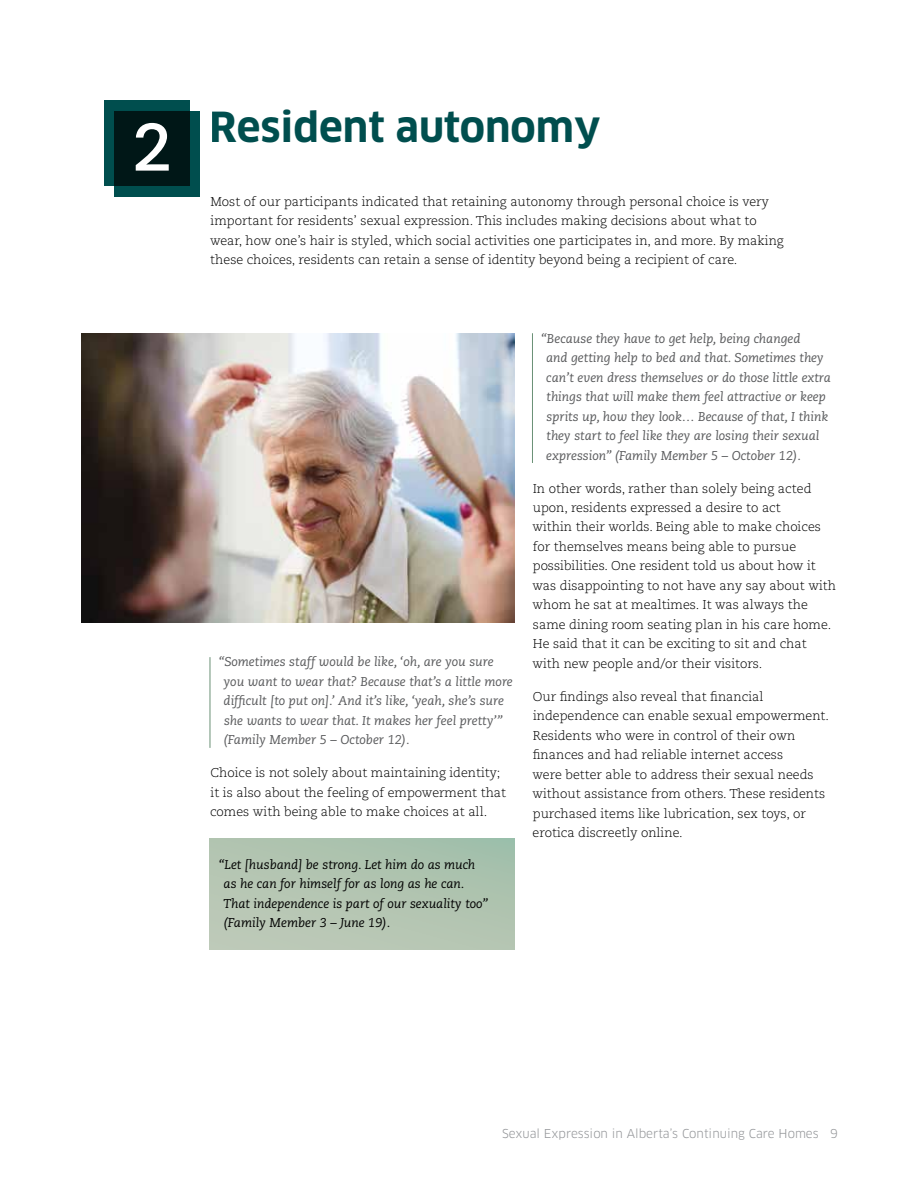
<style>
.page{position:relative;width:918px;height:1188px;background:#fff}
.page>*{position:absolute;margin:0;border:0;box-sizing:border-box;transform-origin:0 0}
.t1{font:700 66.75px "Caecilia";color:#fff}
.t2{font:700 40.5px "Clan";color:#004e4e}
.t3{font:300 12.75px/19.5px "Caecilia";color:#000}
.t4{font:italic 12.75px/19.5px "Caecilia";color:#58595b}
.t5{font:italic 12.75px/19.5px "Caecilia";color:#000}
.t6{font:12px "Clan";color:#939598}
</style>
<div class="page">
<div style="left:210px;top:838px;width:304px;height:111px;background:linear-gradient(to right,#b9c7b5,#abc2ae)"></div>
<hr style="left:210px;top:657px;width:1px;height:91px;background:#6a9176">
<hr style="left:532px;top:333px;width:1px;height:130px;background:#6a9176">
<div style="left:114px;top:111px;width:86px;height:85px;background:#004e4e"></div>
<svg style="left:104px;top:100px;width:86px;height:85px;background:#002323"></svg>
<img style="left:81px;top:333px;width:433px;height:289px">
<h1 class="t1" style="left:133px;top:108px;width:41px">2</h1>
<h2 class="t2" style="left:210px;top:102px;width:392px">Resident autonomy</h2>
<p class="t3" style="left:210px;top:192px;width:575px">Most of our participants indicated that retaining autonomy through personal choice is very important for residents’ sexual expression. This includes making decisions about what to wear, how one’s hair is styled, which social activities one participates in, and more. By making these choices, residents can retain a sense of identity beyond being a recipient of care.</p>
<p class="t4" style="left:224px;top:653px;width:291px;text-indent:-5px">“Sometimes staff would be like, ‘oh, are you sure you want to wear that? Because that’s a little more difficult [to put on].’ And it’s like, ‘yeah, she’s sure she wants to wear that. It makes her feel pretty’” (Family Member 5 – October 12).</p>
<p class="t3" style="left:210px;top:764px;width:298px">Choice is not solely about maintaining identity; it is also about the feeling of empowerment that comes with being able to make choices at all.</p>
<p class="t5" style="left:224px;top:855px;width:266px;text-indent:-5px">“Let [husband] be strong. Let him do as much as he can for himself for as long as he can.<br>That independence is part of our sexuality too” (Family Member 3 – June 19).</p>
<p class="t4" style="left:546px;top:329px;width:286px;text-indent:-5px">“Because they have to get help, being changed<br>and getting help to bed and that. Sometimes they can’t even dress themselves or do those little extra things that will make them feel attractive or keep sprits up, how they look… Because of that, I think they start to feel like they are losing their sexual expression” (Family Member 5 – October 12).</p>
<p class="t3" style="left:533px;top:479px;width:305px">In other words, rather than solely being acted upon, residents expressed a desire to act<br>within their worlds. Being able to make choices for themselves means being able to pursue possibilities. One resident told us about how it was disappointing to not have any say about with whom he sat at mealtimes. It was always the same dining room seating plan in his care home.<br>He said that it can be exciting to sit and chat with new people and/or their visitors.</p>
<p class="t3" style="left:533px;top:687px;width:298px">Our findings also reveal that financial independence can enable sexual empowerment.<br>Residents who were in control of their own finances and had reliable internet access<br>were better able to address their sexual needs without assistance from others. These residents purchased items like lubrication, sex toys, or erotica discreetly online.</p>
<p class="t6" style="left:502px;top:1126px;width:338px">Sexual Expression in Alberta’s Continuing Care Homes 9</p>
</div>
